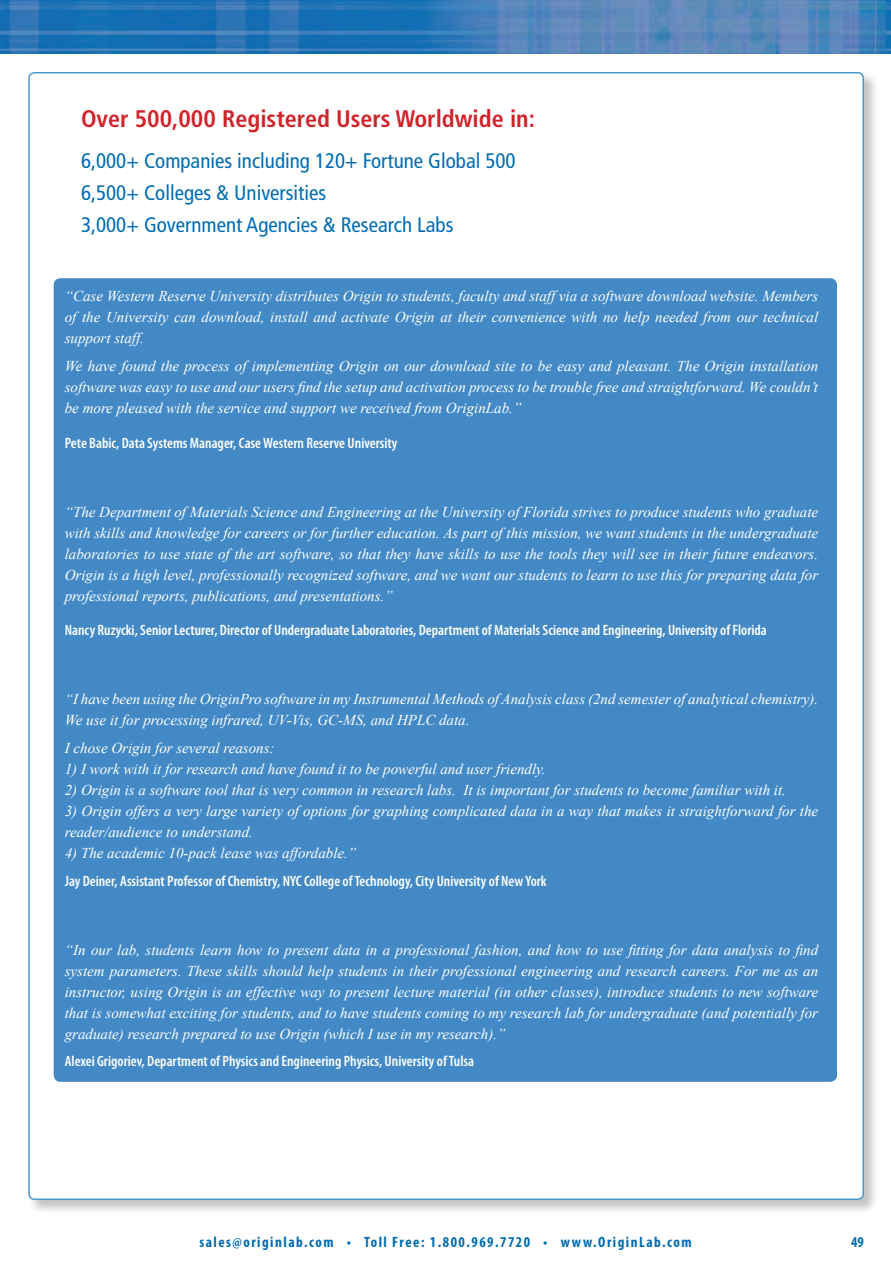
<style>
.page{position:relative;width:891px;height:1269px;background:#fff}
.page>*{position:absolute;margin:0;border:0;box-sizing:border-box;transform-origin:0 0}
.t1{font:700 condensed 24px "Frutiger";color:#d1232a}
.t2{font:condensed 21px "Frutiger";color:#006cb3}
.t3{font:italic 15px/21px "Times New Roman";color:#fff;text-align:justify}
.t4{font:600 condensed 15px "Myriad Pro";color:#fff}
.t5{font:700 condensed 15px "Myriad Pro";letter-spacing:.1em;color:#006cb3}
</style>
<div class="page">
<img style="left:0;top:0;width:891px;height:54px">
<div style="left:27px;top:71px;width:852px;height:1144px;background:#231f20;opacity:.39"></div>
<div style="left:29px;top:73px;width:834px;height:1126px;background:#fff;border-radius:5px"></div>
<div style="left:54px;top:278px;width:783px;height:804px;background:#4289c5;border-radius:7px"></div>
<p class="t1" style="left:81px;top:105px;width:455px">Over 500,000 Registered Users Worldwide in:</p>
<p class="t2" style="left:81px;top:148px;width:436px">6,000+ Companies including 120+ Fortune Global 500</p>
<p class="t2" style="left:81px;top:181px;width:247px">6,500+ Colleges &amp; Universities</p>
<p class="t2" style="left:81px;top:213px;width:374px">3,000+ Government Agencies &amp; Research Labs</p>
<p class="t3" style="left:65px;top:286px;width:755px">“Case Western Reserve University distributes Origin to students, faculty and staff via a software download website. Members of the University can download, install and activate Origin at their convenience with no help needed from our technical support staff.</p>
<p class="t3" style="left:65px;top:355px;width:755px">We have found the process of implementing Origin on our download site to be easy and pleasant. The Origin installation software was easy to use and our users find the setup and activation process to be trouble free and straightforward. We couldn’t be more pleased with the service and support we received from OriginLab.”</p>
<p class="t4" style="left:65px;top:434px;width:334px">Pete Babic, Data Systems Manager, Case Western Reserve University</p>
<p class="t3" style="left:65px;top:501px;width:755px">“The Department of Materials Science and Engineering at the University of Florida strives to produce students who graduate with skills and knowledge for careers or for further education. As part of this mission, we want students in the undergraduate laboratories to use state of the art software, so that they have skills to use the tools they will see in their future endeavors.<br>Origin is a high level, professionally recognized software, and we want our students to learn to use this for preparing data for professional reports, publications, and presentations.”</p>
<p class="t4" style="left:65px;top:621px;width:704px">Nancy Ruzycki, Senior Lecturer, Director of Undergraduate Laboratories, Department of Materials Science and Engineering, University of Florida</p>
<p class="t3" style="left:65px;top:688px;width:755px">“I have been using the OriginPro software in my Instrumental Methods of Analysis class (2nd semester of analytical chemistry).<br>We use it for processing infrared, UV-Vis, GC-MS, and HPLC data.</p>
<p class="t3" style="left:65px;top:737px;width:211px">I chose Origin for several reasons:</p>
<p class="t3" style="left:65px;top:758px;width:482px">1) I work with it for research and have found it to be powerful and user friendly.</p>
<p class="t3" style="left:65px;top:779px;width:723px">2) Origin is a software tool that is very common in research labs. It is important for students to become familiar with it.</p>
<p class="t3" style="left:65px;top:800px;width:755px">3) Origin offers a very large variety of options for graphing complicated data in a way that makes it straightforward for the reader/audience to understand.</p>
<p class="t3" style="left:65px;top:842px;width:293px">4) The academic 10-pack lease was affordable.”</p>
<p class="t4" style="left:65px;top:872px;width:483px">Jay Deiner, Assistant Professor of Chemistry, NYC College of Technology, City University of New York</p>
<p class="t3" style="left:65px;top:939px;width:755px">“In our lab, students learn how to present data in a professional fashion, and how to use fitting for data analysis to find system parameters. These skills should help students in their professional engineering and research careers. For me as an instructor, using Origin is an effective way to present lecture material (in other classes), introduce students to new software that is somewhat exciting for students, and to have students coming to my research lab for undergraduate (and potentially for graduate) research prepared to use Origin (which I use in my research).”</p>
<p class="t4" style="left:65px;top:1052px;width:411px">Alexei Grigoriev, Department of Physics and Engineering Physics, University of Tulsa</p>
<p class="t5" style="left:199px;top:1232px;width:494px">sales@originlab.com • Toll Free: 1.800.969.7720 • www.OriginLab.com</p>
<p class="t5" style="left:851px;top:1232px;width:14px">49</p>
</div>
